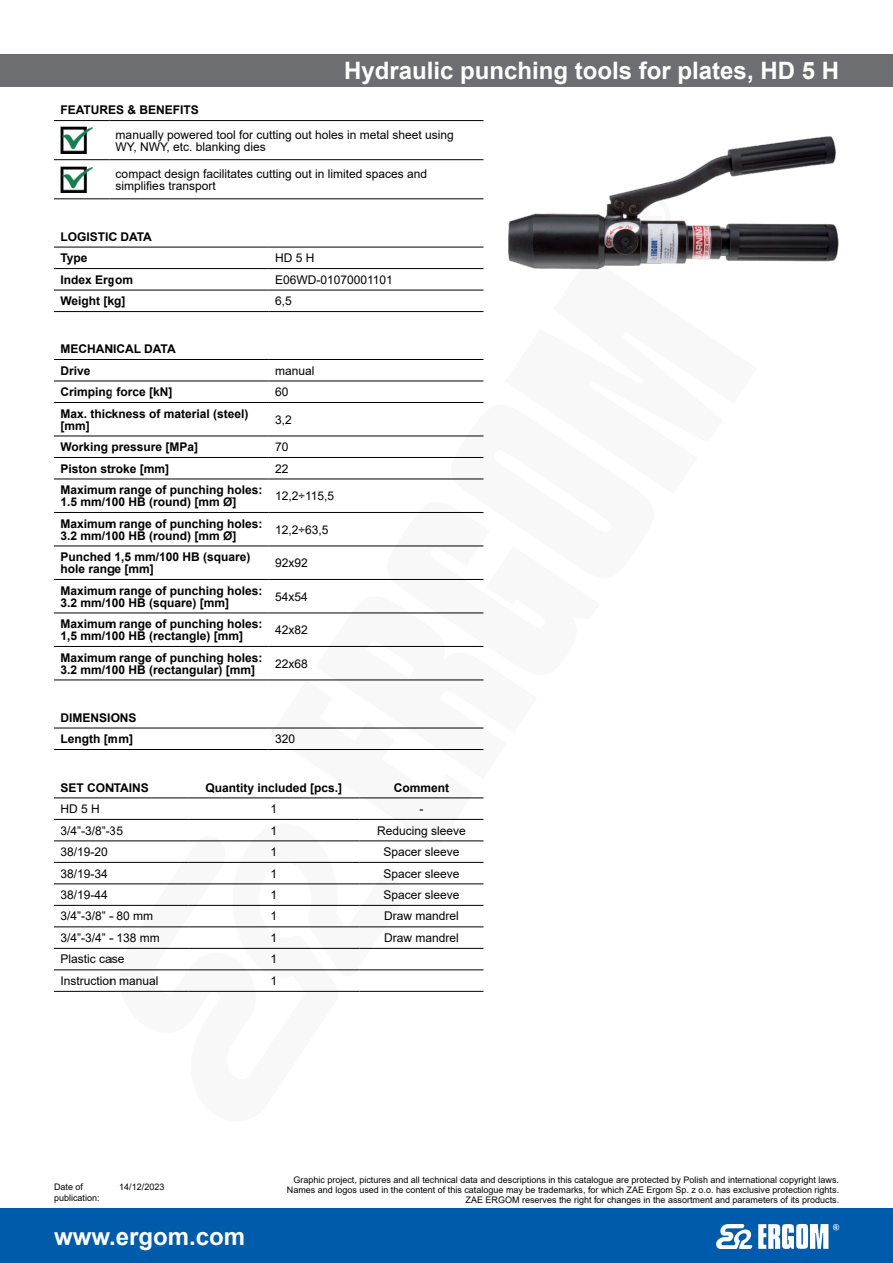
<style>
.page{position:relative;width:893px;height:1263px;background:#fff}
.page>*{position:absolute;margin:0;border:0;box-sizing:border-box;transform-origin:0 0}
.produkt-nazwa{font:700 24px "Arial";color:#fff}
.opis-body-bold{font:700 12px/12px "Arial";color:#000}
.opis-body{font:12px/12px "Arial";color:#000}
.opis-body-srodek{font:12px "Arial";color:#000}
.opis-body-srodek-bol{font:700 12px "Arial";color:#000}
.t1{font:9px/9.8px "Arial";color:#000;text-align:right}
</style>
<div class="page">
<div style="left:0;top:1209px;width:893px;height:54px;background:#005baa"></div>
<svg style="left:716px;top:1224px;width:123px;height:25px"></svg>
<div style="left:0;top:54px;width:893px;height:32px;background:#6d6e71"></div>
<img style="left:508px;top:136px;width:331px;height:126px">
<hr style="left:54px;top:120px;width:55px;height:1px;background:#000">
<hr style="left:109px;top:120px;width:374px;height:1px;background:#000">
<hr style="left:54px;top:159px;width:55px;height:1px;background:#000">
<hr style="left:109px;top:159px;width:374px;height:1px;background:#000">
<hr style="left:54px;top:199px;width:55px;height:1px;background:#000">
<hr style="left:109px;top:199px;width:374px;height:1px;background:#000">
<img style="left:60px;top:127px;width:33px;height:26px">
<img style="left:60px;top:166px;width:33px;height:26px">
<hr style="left:54px;top:247px;width:215px;height:1px;background:#000">
<hr style="left:269px;top:247px;width:214px;height:1px;background:#000">
<hr style="left:54px;top:268px;width:215px;height:1px;background:#000">
<hr style="left:269px;top:268px;width:214px;height:1px;background:#000">
<hr style="left:54px;top:290px;width:215px;height:1px;background:#000">
<hr style="left:269px;top:290px;width:214px;height:1px;background:#000">
<hr style="left:54px;top:311px;width:215px;height:1px;background:#000">
<hr style="left:269px;top:311px;width:214px;height:1px;background:#000">
<hr style="left:54px;top:728px;width:215px;height:1px;background:#000">
<hr style="left:54px;top:749px;width:215px;height:1px;background:#000">
<hr style="left:54px;top:359px;width:215px;height:1px;background:#000">
<hr style="left:269px;top:359px;width:214px;height:1px;background:#000">
<hr style="left:54px;top:381px;width:215px;height:1px;background:#000">
<hr style="left:269px;top:381px;width:214px;height:1px;background:#000">
<hr style="left:54px;top:402px;width:215px;height:1px;background:#000">
<hr style="left:269px;top:402px;width:214px;height:1px;background:#000">
<hr style="left:54px;top:436px;width:215px;height:1px;background:#000">
<hr style="left:54px;top:457px;width:215px;height:1px;background:#000">
<hr style="left:54px;top:479px;width:215px;height:1px;background:#000">
<hr style="left:54px;top:512px;width:215px;height:1px;background:#000">
<hr style="left:54px;top:546px;width:215px;height:1px;background:#000">
<hr style="left:54px;top:579px;width:215px;height:1px;background:#000">
<hr style="left:54px;top:613px;width:215px;height:1px;background:#000">
<hr style="left:54px;top:646px;width:215px;height:1px;background:#000">
<hr style="left:54px;top:680px;width:215px;height:1px;background:#000">
<hr style="left:54px;top:798px;width:134px;height:1px;background:#000">
<hr style="left:188px;top:798px;width:171px;height:1px;background:#000">
<hr style="left:54px;top:819px;width:134px;height:1px;background:#000">
<hr style="left:54px;top:841px;width:134px;height:1px;background:#000">
<hr style="left:54px;top:862px;width:134px;height:1px;background:#000">
<hr style="left:359px;top:862px;width:124px;height:1px;background:#000">
<hr style="left:54px;top:884px;width:134px;height:1px;background:#000">
<hr style="left:359px;top:884px;width:124px;height:1px;background:#000">
<hr style="left:54px;top:905px;width:134px;height:1px;background:#000">
<hr style="left:359px;top:905px;width:124px;height:1px;background:#000">
<hr style="left:54px;top:927px;width:134px;height:1px;background:#000">
<hr style="left:359px;top:927px;width:124px;height:1px;background:#000">
<hr style="left:54px;top:948px;width:134px;height:1px;background:#000">
<hr style="left:359px;top:948px;width:124px;height:1px;background:#000">
<hr style="left:54px;top:969px;width:134px;height:1px;background:#000">
<hr style="left:359px;top:969px;width:124px;height:1px;background:#000">
<hr style="left:54px;top:991px;width:134px;height:1px;background:#000">
<hr style="left:359px;top:991px;width:124px;height:1px;background:#000">
<svg style="left:508px;top:255px;width:250px;height:15px"></svg>
<svg style="left:269px;top:435px;width:215px;height:407px"></svg>
<svg style="left:111px;top:816px;width:299px;height:176px"></svg>
<p class="produkt-nazwa" style="left:344px;top:54px;width:496px">Hydraulic punching tools for plates, HD 5 H</p>
<p class="opis-body-bold" style="left:60px;top:104px;width:140px">FEATURES &amp; BENEFITS</p>
<p class="opis-body" style="left:116px;top:128px;width:340px">manually powered tool for cutting out holes in metal sheet using<br>WY, NWY, etc. blanking dies</p>
<p class="opis-body" style="left:116px;top:167px;width:313px">compact design facilitates cutting out in limited spaces and simplifies transport</p>
<p class="opis-body-bold" style="left:60px;top:231px;width:93px">LOGISTIC DATA</p>
<p class="opis-body-bold" style="left:60px;top:252px;width:29px">Type</p>
<p class="opis-body" style="left:275px;top:252px;width:41px">HD 5 H</p>
<p class="opis-body-bold" style="left:60px;top:274px;width:74px">Index Ergom</p>
<p class="opis-body" style="left:275px;top:273px;width:119px">E06WD-01070001101</p>
<p class="opis-body-bold" style="left:60px;top:295px;width:67px">Weight [kg]</p>
<p class="opis-body" style="left:275px;top:295px;width:18px">6,5</p>
<p class="opis-body-bold" style="left:60px;top:343px;width:117px">MECHANICAL DATA</p>
<p class="opis-body-bold" style="left:60px;top:364px;width:32px">Drive</p>
<p class="opis-body" style="left:275px;top:364px;width:41px">manual</p>
<p class="opis-body-bold" style="left:60px;top:386px;width:114px">Crimping force [kN]</p>
<p class="opis-body" style="left:275px;top:386px;width:15px">60</p>
<p class="opis-body-bold" style="left:60px;top:407px;width:190px">Max. thickness of material (steel) [mm]</p>
<p class="opis-body" style="left:275px;top:413px;width:18px">3,2</p>
<p class="opis-body-bold" style="left:60px;top:441px;width:139px">Working pressure [MPa]</p>
<p class="opis-body" style="left:275px;top:441px;width:15px">70</p>
<p class="opis-body-bold" style="left:60px;top:462px;width:110px">Piston stroke [mm]</p>
<p class="opis-body" style="left:275px;top:462px;width:15px">22</p>
<p class="opis-body-bold" style="left:60px;top:484px;width:203px">Maximum range of punching holes:<br>1.5 mm/100 HB (round) [mm Ø]</p>
<p class="opis-body" style="left:275px;top:490px;width:61px">12,2÷115,5</p>
<p class="opis-body-bold" style="left:60px;top:517px;width:203px">Maximum range of punching holes:<br>3.2 mm/100 HB (round) [mm Ø]</p>
<p class="opis-body" style="left:275px;top:523px;width:55px">12,2÷63,5</p>
<p class="opis-body-bold" style="left:60px;top:551px;width:192px">Punched 1,5 mm/100 HB (square) hole range [mm]</p>
<p class="opis-body" style="left:275px;top:557px;width:34px">92x92</p>
<p class="opis-body-bold" style="left:60px;top:584px;width:203px">Maximum range of punching holes:<br>3.2 mm/100 HB (square) [mm]</p>
<p class="opis-body" style="left:275px;top:590px;width:34px">54x54</p>
<p class="opis-body-bold" style="left:60px;top:618px;width:203px">Maximum range of punching holes:<br>1,5 mm/100 HB (rectangle) [mm]</p>
<p class="opis-body" style="left:275px;top:624px;width:34px">42x82</p>
<p class="opis-body-bold" style="left:60px;top:651px;width:203px">Maximum range of punching holes:<br>3.2 mm/100 HB (rectangular) [mm]</p>
<p class="opis-body" style="left:275px;top:657px;width:34px">22x68</p>
<p class="opis-body-bold" style="left:60px;top:711px;width:78px">DIMENSIONS</p>
<p class="opis-body-bold" style="left:60px;top:733px;width:74px">Length [mm]</p>
<p class="opis-body" style="left:275px;top:733px;width:22px">320</p>
<p class="opis-body-bold" style="left:60px;top:781px;width:90px">SET CONTAINS</p>
<p class="opis-body-srodek-bol" style="left:205px;top:779px;width:138px">Quantity included [pcs.]</p>
<p class="opis-body-srodek-bol" style="left:394px;top:779px;width:57px">Comment</p>
<p class="opis-body" style="left:60px;top:803px;width:41px">HD 5 H</p>
<p class="opis-body-srodek" style="left:270px;top:800px;width:8px">1</p>
<p class="opis-body-srodek" style="left:419px;top:800px;width:5px">-</p>
<p class="opis-body" style="left:60px;top:824px;width:64px">3/4”-3/8”-35</p>
<p class="opis-body-srodek" style="left:270px;top:822px;width:8px">1</p>
<p class="opis-body-srodek" style="left:377px;top:822px;width:90px">Reducing sleeve</p>
<p class="opis-body" style="left:60px;top:846px;width:49px">38/19-20</p>
<p class="opis-body-srodek" style="left:270px;top:843px;width:8px">1</p>
<p class="opis-body-srodek" style="left:383px;top:843px;width:78px">Spacer sleeve</p>
<p class="opis-body" style="left:60px;top:867px;width:49px">38/19-34</p>
<p class="opis-body-srodek" style="left:270px;top:865px;width:8px">1</p>
<p class="opis-body-srodek" style="left:383px;top:865px;width:78px">Spacer sleeve</p>
<p class="opis-body" style="left:60px;top:889px;width:49px">38/19-44</p>
<p class="opis-body-srodek" style="left:270px;top:886px;width:8px">1</p>
<p class="opis-body-srodek" style="left:383px;top:886px;width:78px">Spacer sleeve</p>
<p class="opis-body" style="left:60px;top:910px;width:94px">3/4”-3/8” - 80 mm</p>
<p class="opis-body-srodek" style="left:270px;top:908px;width:8px">1</p>
<p class="opis-body-srodek" style="left:384px;top:908px;width:76px">Draw mandrel</p>
<p class="opis-body" style="left:60px;top:932px;width:101px">3/4”-3/4” - 138 mm</p>
<p class="opis-body-srodek" style="left:270px;top:929px;width:8px">1</p>
<p class="opis-body-srodek" style="left:384px;top:929px;width:76px">Draw mandrel</p>
<p class="opis-body" style="left:60px;top:953px;width:66px">Plastic case</p>
<p class="opis-body-srodek" style="left:270px;top:951px;width:8px">1</p>
<p class="opis-body" style="left:60px;top:975px;width:100px">Instruction manual</p>
<p class="opis-body-srodek" style="left:270px;top:972px;width:8px">1</p>
<p class="t1" style="left:54px;top:1182px;width:31px">Date of</p>
<p class="t1" style="left:119px;top:1182px;width:47px">14/12/2023</p>
<p class="t1" style="left:54px;top:1193px;width:47px">publication:</p>
<h1 class="produkt-nazwa" style="left:54px;top:1219px;width:193px">www.ergom.com</h1>
<p class="t1" style="left:287px;top:1175px;width:554px">Graphic project, pictures and all technical data and descriptions in this catalogue are protected by Polish and international copyright laws.<br>Names and logos used in the content of this catalogue may be trademarks, for which ZAE Ergom Sp. z o.o. has exclusive protection rights.<br>ZAE ERGOM reserves the right for changes in the assortment and parameters of its products.</p>
</div>
